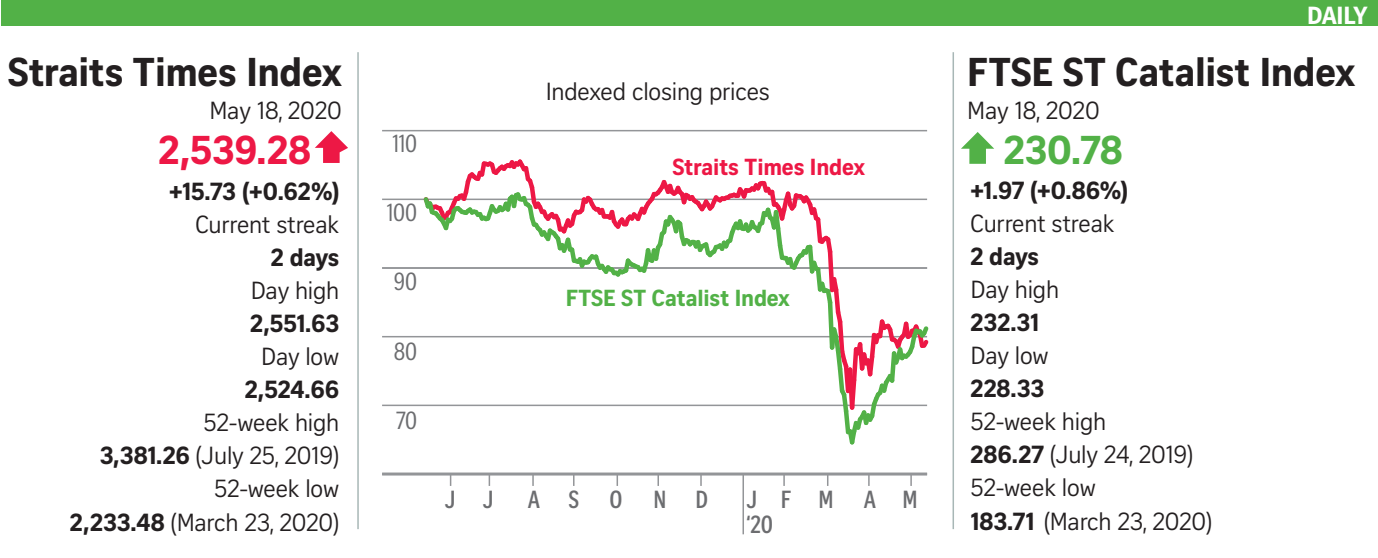
<style>
.page{position:relative;width:1378px;height:558px;background:#fff}
.page>*{position:absolute;margin:0;border:0;box-sizing:border-box;transform-origin:0 0}
.t1{font:700 39px "Curator Serp Text";letter-spacing:-.01em;color:#231f20}
.t2{font:700 39px "Curator Serp Text";color:#ed1845}
.t3{font:700 39px "Curator Serp Text";color:#52b147}
.t4{font:24px/33px "Curator Serp Text";letter-spacing:-.01em;color:#231f20}
.t5{font:700 24px "Curator Serp Text";letter-spacing:-.01em;color:#231f20}
.t6{font:700 24px "Curator Head Cond ST Semi";color:#6c6d70}
.t7{font:24px "Curator Head Cond ST Regular";color:#6c6d70}
.t8{font:700 24px "Curator Serp Text";letter-spacing:-.02em;color:#fff}
.t9{font:22.5px "Curator Head ST Bold";letter-spacing:-.01em;color:#52b147}
.t10{font:22.5px "Curator Head ST Bold";letter-spacing:-.01em;color:#ed1845}
.s1{font-weight:700}
</style>
<div class="page">
<div style="left:2px;top:0;width:1376px;height:26px;background:#52b147"></div>
<svg style="left:961px;top:132px;width:33px;height:32px"></svg>
<svg style="left:315px;top:131px;width:33px;height:32px"></svg>
<hr style="left:357px;top:52px;width:2px;height:476px;background:#a8b7b6">
<hr style="left:952px;top:52px;width:2px;height:476px;background:#a8b7b6">
<svg style="left:910px;top:475px;width:2px;height:10px"></svg>
<svg style="left:532px;top:475px;width:2px;height:10px"></svg>
<svg style="left:616px;top:475px;width:2px;height:10px"></svg>
<svg style="left:657px;top:475px;width:2px;height:10px"></svg>
<svg style="left:700px;top:475px;width:2px;height:10px"></svg>
<hr style="left:742px;top:473px;width:2px;height:60px;background:#939598">
<svg style="left:783px;top:475px;width:2px;height:10px"></svg>
<hr style="left:382px;top:267px;width:545px;height:1px;background:#939598">
<hr style="left:382px;top:198px;width:545px;height:2px;background:#939598">
<hr style="left:382px;top:130px;width:545px;height:1px;background:#939598">
<hr style="left:382px;top:472px;width:545px;height:3px;background:#939598">
<hr style="left:382px;top:404px;width:545px;height:1px;background:#939598">
<hr style="left:382px;top:335px;width:545px;height:2px;background:#939598">
<svg style="left:420px;top:159px;width:509px;height:286px"></svg>
<p class="t8" style="left:1307px;top:1px;width:62px">DAILY</p>
<h1 class="t1" style="left:8px;top:48px;width:335px">Straits Times Index</h1>
<p class="t4" style="left:209px;top:93px;width:134px">May 18, 2020</p>
<h1 class="t2" style="left:158px;top:126px;width:155px">2,539.28</h1>
<p class="t7" style="left:392px;top:130px;width:26px">110</p>
<p class="t4" style="left:546px;top:75px;width:226px">Indexed closing prices</p>
<p class="t10" style="left:672px;top:153px;width:194px">Straits Times Index</p>
<h1 class="t1" style="left:967px;top:48px;width:389px">FTSE ST Catalist Index</h1>
<p class="t4" style="left:967px;top:93px;width:134px">May 18, 2020</p>
<h1 class="t3" style="left:1004px;top:126px;width:121px">230.78</h1>
<p class="t5" style="left:169px;top:176px;width:172px">+15.73 (+0.62%)</p>
<p class="t4" style="left:195px;top:207px;width:145px">Current streak</p>
<p class="t7" style="left:387px;top:199px;width:32px">100</p>
<p class="t5" style="left:970px;top:175px;width:159px">+1.97 (+0.86%)</p>
<p class="t4" style="left:970px;top:206px;width:145px">Current streak</p>
<p class="t5" style="left:271px;top:242px;width:70px">2 days</p>
<p class="t4" style="left:251px;top:273px;width:90px">Day high</p>
<p class="t7" style="left:394px;top:268px;width:25px">90</p>
<p class="t9" style="left:566px;top:283px;width:226px">FTSE ST Catalist Index</p>
<p class="t5" style="left:970px;top:241px;width:70px">2 days</p>
<p class="t4" style="left:970px;top:272px;width:90px">Day high</p>
<p class="t5" style="left:250px;top:308px;width:91px">2,551.63</p>
<p class="t5" style="left:970px;top:307px;width:70px">232.31</p>
<p class="t4" style="left:261px;top:339px;width:80px">Day low</p>
<p class="t7" style="left:394px;top:338px;width:25px">80</p>
<p class="t4" style="left:970px;top:338px;width:80px">Day low</p>
<p class="t5" style="left:245px;top:374px;width:96px">2,524.66</p>
<p class="t5" style="left:970px;top:373px;width:75px">228.33</p>
<p class="t4" style="left:204px;top:405px;width:137px">52-week high</p>
<p class="t4" style="left:100px;top:438px;width:241px"><span class="s1">3,381.26</span> (July 25, 2019)</p>
<p class="t4" style="left:214px;top:471px;width:127px">52-week low</p>
<p class="t4" style="left:70px;top:504px;width:271px"><span class="s1">2,233.48</span> (March 23, 2020)</p>
<p class="t7" style="left:396px;top:406px;width:23px">70</p>
<p class="t6" style="left:445px;top:485px;width:50px">J J</p>
<p class="t6" style="left:528px;top:485px;width:53px">A S</p>
<p class="t6" style="left:609px;top:485px;width:15px">O</p>
<p class="t6" style="left:653px;top:485px;width:56px">N D</p>
<p class="t6" style="left:746px;top:485px;width:89px">JFM</p>
<p class="t6" style="left:864px;top:485px;width:55px">A M</p>
<p class="t6" style="left:746px;top:511px;width:28px">‘20</p>
<p class="t4" style="left:970px;top:404px;width:243px">52-week high<br><span class="s1">286.27</span> (July 24, 2019)<br>52-week low<br><span class="s1">183.71</span> (March 23, 2020)</p>
</div>
